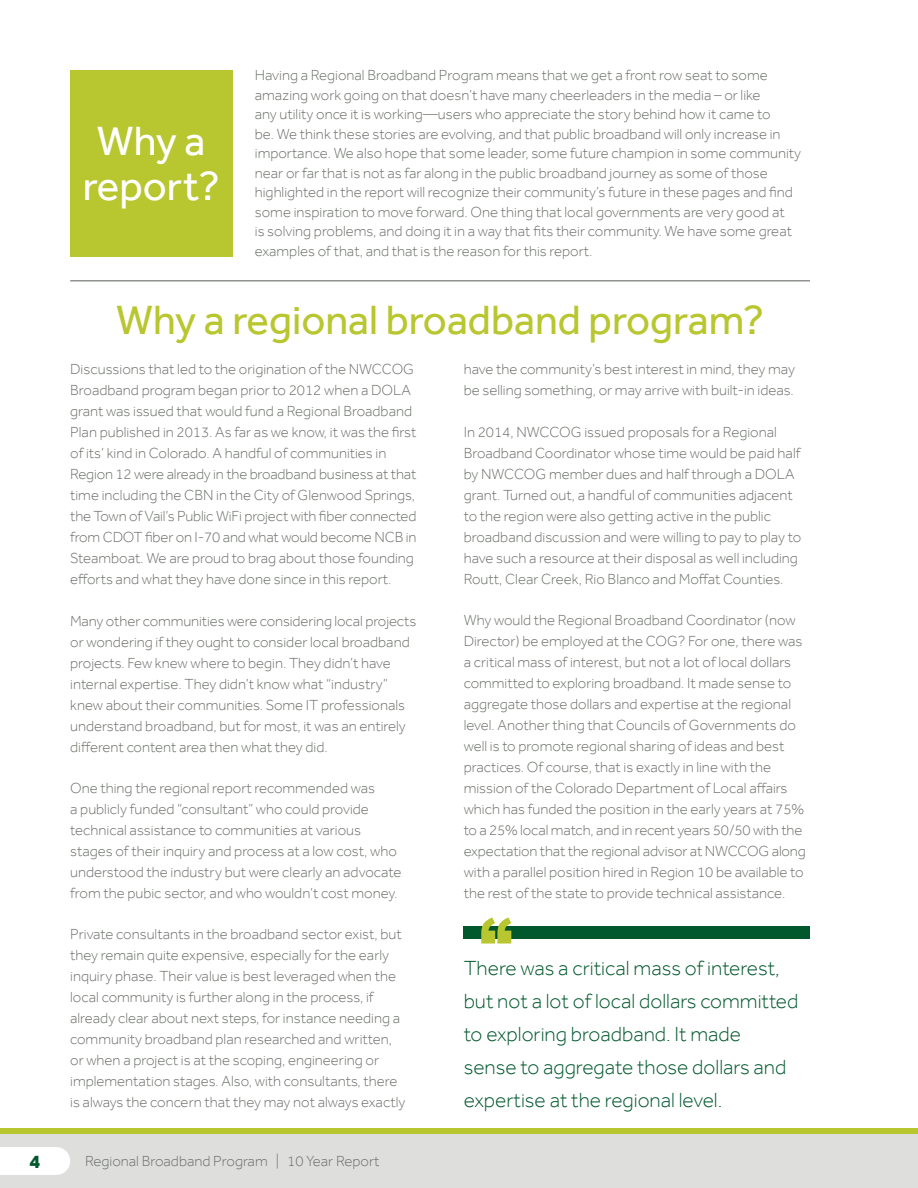
<style>
.page{position:relative;width:918px;height:1188px;background:#fff}
.page>*{position:absolute;margin:0;border:0;box-sizing:border-box;transform-origin:0 0}
.t1{font:42px "Effra";color:#b8c62f}
.t2{font:42px/45px "Effra";color:#fff;text-align:center}
.t3{font:300 21px/33px "Effra";color:#00582c}
.t4{font:800 19.5px "Effra";color:#00582c}
.t5{font:300 15px/21px "Effra";color:#6b7069}
</style>
<div class="page">
<div style="left:0;top:1129px;width:918px;height:59px;background:#dededc"></div>
<div style="left:0;top:1129px;width:918px;height:5px;background:#b8c62f"></div>
<div style="left:0;top:1147px;width:70px;height:28px;background:#fff"></div>
<div style="left:70px;top:70px;width:162px;height:187px;background:#b8c62f"></div>
<hr style="left:70px;top:280px;width:740px;height:1px;background:#6b7069">
<div style="left:464px;top:926px;width:346px;height:13px;background:#00582c"></div>
<svg style="left:481px;top:917px;width:30px;height:27px"></svg>
<h1 class="t2" style="left:83px;top:118px;width:139px">Why a report?</h1>
<p class="t5" style="left:255px;top:65px;width:548px;line-height:19.5px">Having a Regional Broadband Program means that we get a front row seat to some amazing work going on that doesn’t have many cheerleaders in the media – or like<br>any utility once it is working—users who appreciate the story behind how it came to<br>be. We think these stories are evolving, and that public broadband will only increase in importance. We also hope that some leader, some future champion in some community near or far that is not as far along in the public broadband journey as some of those highlighted in the report will recognize their community’s future in these pages and find some inspiration to move forward. One thing that local governments are very good at<br>is solving problems, and doing it in a way that fits their community. We have some great examples of that, and that is the reason for this report.</p>
<h1 class="t1" style="left:116px;top:295px;width:649px">Why a regional broadband program?</h1>
<p class="t5" style="left:70px;top:359px;width:348px">Discussions that led to the origination of the NWCCOG Broadband program began prior to 2012 when a DOLA grant was issued that would fund a Regional Broadband Plan published in 2013. As far as we know, it was the first of its’ kind in Colorado. A handful of communities in Region 12 were already in the broadband business at that time including the CBN in the City of Glenwood Springs, the Town of Vail’s Public WiFi project with fiber connected from CDOT fiber on I-70 and what would become NCB in Steamboat. We are proud to brag about those founding efforts and what they have done since in this report.</p>
<p class="t5" style="left:70px;top:610px;width:348px">Many other communities were considering local projects or wondering if they ought to consider local broadband projects. Few knew where to begin. They didn’t have internal expertise. They didn’t know what “industry” knew about their communities. Some IT professionals understand broadband, but for most, it was an entirely different content area then what they did.</p>
<p class="t5" style="left:70px;top:777px;width:333px">One thing the regional report recommended was<br>a publicly funded “consultant” who could provide technical assistance to communities at various stages of their inquiry and process at a low cost, who understood the industry but were clearly an advocate from the pubic sector, and who wouldn’t cost money.</p>
<p class="t5" style="left:70px;top:923px;width:337px">Private consultants in the broadband sector exist, but they remain quite expensive, especially for the early inquiry phase. Their value is best leveraged when the local community is further along in the process, if already clear about next steps, for instance needing a community broadband plan researched and written, or when a project is at the scoping, engineering or implementation stages. Also, with consultants, there is always the concern that they may not always exactly</p>
<h3 class="t4" style="left:30px;top:1149px;width:12px">4</h3>
<p class="t5" style="left:85px;top:1150px;width:296px">Regional Broadband Program | 10 Year Report</p>
<p class="t5" style="left:464px;top:359px;width:333px">have the community’s best interest in mind, they may be selling something, or may arrive with built-in ideas.</p>
<p class="t5" style="left:464px;top:421px;width:339px">In 2014, NWCCOG issued proposals for a Regional Broadband Coordinator whose time would be paid half by NWCCOG member dues and half through a DOLA grant. Turned out, a handful of communities adjacent to the region were also getting active in the public broadband discussion and were willing to pay to play to have such a resource at their disposal as well including Routt, Clear Creek, Rio Blanco and Moffat Counties.</p>
<p class="t5" style="left:464px;top:609px;width:344px">Why would the Regional Broadband Coordinator (now Director) be employed at the COG? For one, there was a critical mass of interest, but not a lot of local dollars committed to exploring broadband. It made sense to aggregate those dollars and expertise at the regional level. Another thing that Councils of Governments do well is to promote regional sharing of ideas and best practices. Of course, that is exactly in line with the mission of the Colorado Department of Local affairs which has funded the position in the early years at 75% to a 25% local match, and in recent years 50/50 with the expectation that the regional advisor at NWCCOG along with a parallel position hired in Region 10 be available to the rest of the state to provide technical assistance.</p>
<h2 class="t3" style="left:464px;top:951px;width:336px">There was a critical mass of interest, but not a lot of local dollars committed to exploring broadband. It made sense to aggregate those dollars and expertise at the regional level.</h2>
</div>
